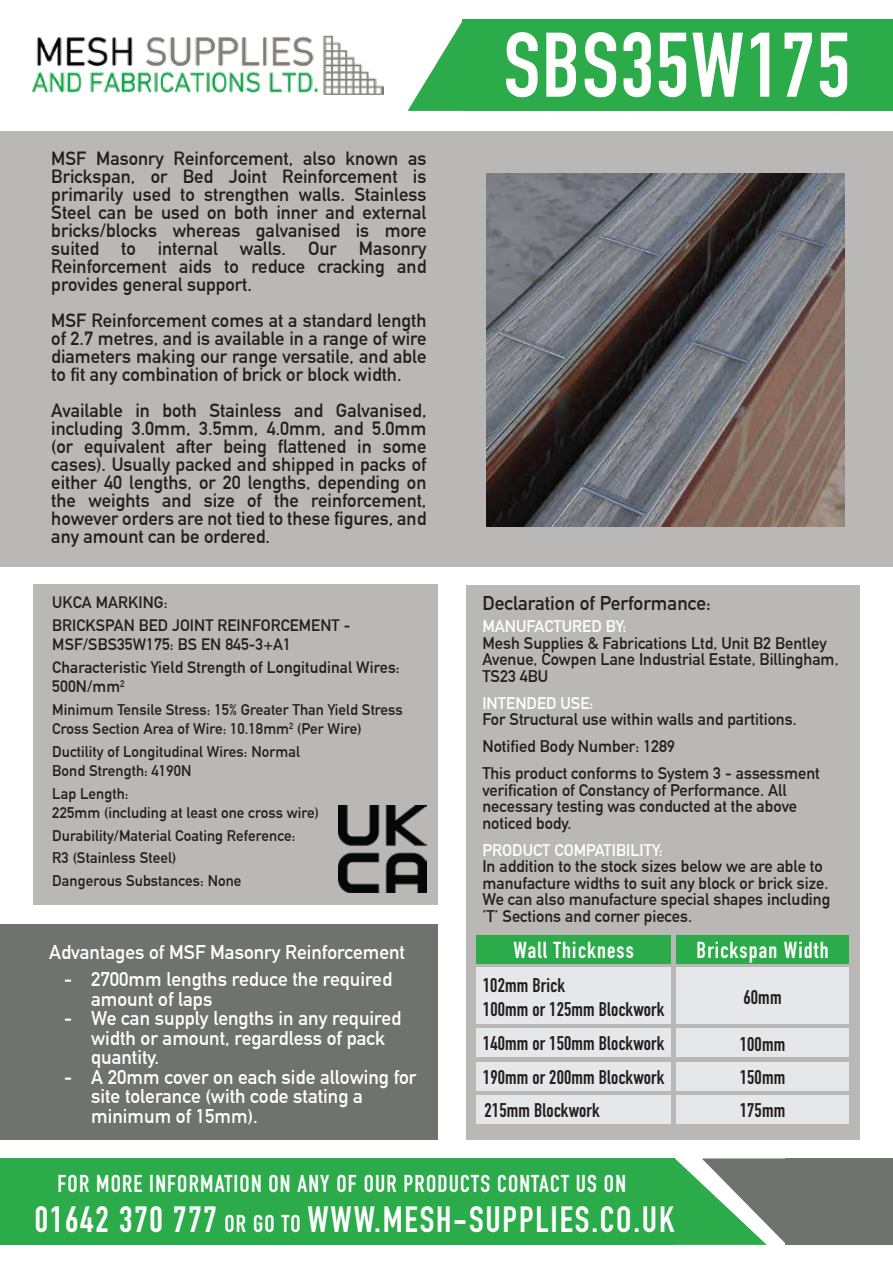
<style>
.page{position:relative;width:893px;height:1263px;background:#fff}
.page>*{position:absolute;margin:0;border:0;box-sizing:border-box;transform-origin:0 0}
.t1{font:700 90px "DIN Condensed";letter-spacing:.02em;color:#fff}
.t2{font:700 36px "DIN Condensed";letter-spacing:.05em;color:#fff}
.t3{font:700 24px "DIN Condensed";letter-spacing:.05em;color:#fff}
.t4{font:700 22.8px "DIN Condensed";letter-spacing:.05em;color:#fff}
.t5{font:700 19.5px/19.5px "DIN Alternate";color:#fff}
.t6{font:700 19.5px/33.9px "DIN Condensed";letter-spacing:.01em;color:#231f20;text-align:justify}
.t7{font:700 19.5px "DIN Alternate";color:#231f20}
.t8{font:700 18.75px/18px "DIN Alternate";color:#231f20;text-align:justify}
.t9{font:700 16.5px/16.5px "DIN Alternate";color:#231f20}
.t10{font:700 16.5px "DIN Alternate";color:#fff}
.t11{font:700 16.2px/22.5px "DIN Alternate";letter-spacing:.005em;color:#231f20}
.t12{font:700 15.15px/19.5px "DIN Alternate";letter-spacing:.005em;color:#231f20}
.s1{font-size:24px}
</style>
<div class="page">
<div style="left:0;top:131px;width:893px;height:435px;background:#bab7b7"></div>
<div style="left:462px;top:19px;width:431px;height:92px;background:#2bab4a"></div>
<div style="left:466px;top:585px;width:393px;height:554px;background:#bab7b7"></div>
<svg style="left:408px;top:22px;width:54px;height:89px"></svg>
<div style="left:0;top:1158px;width:675px;height:87px;background:#2bab4a"></div>
<svg style="left:675px;top:1158px;width:110px;height:87px"></svg>
<div style="left:785px;top:1158px;width:108px;height:87px;background:#6e746d"></div>
<div style="left:33px;top:585px;width:405px;height:320px;background:#bab7b7"></div>
<div style="left:0;top:924px;width:438px;height:215px;background:#6e746d"></div>
<img style="left:339px;top:805px;width:87px;height:88px">
<div style="left:477px;top:995px;width:194px;height:28px;background:#e6e7e8"></div>
<div style="left:477px;top:1028px;width:194px;height:29px;background:#e6e7e8"></div>
<div style="left:477px;top:1062px;width:194px;height:28px;background:#e6e7e8"></div>
<div style="left:477px;top:1095px;width:194px;height:28px;background:#e6e7e8"></div>
<div style="left:477px;top:967px;width:194px;height:29px;background:#e6e7e8"></div>
<div style="left:477px;top:935px;width:194px;height:28px;background:#2bab4a"></div>
<div style="left:676px;top:935px;width:173px;height:28px;background:#2bab4a"></div>
<div style="left:676px;top:967px;width:173px;height:29px;background:#e6e7e8"></div>
<div style="left:676px;top:995px;width:173px;height:28px;background:#e6e7e8"></div>
<div style="left:676px;top:1028px;width:173px;height:29px;background:#e6e7e8"></div>
<div style="left:676px;top:1062px;width:173px;height:28px;background:#e6e7e8"></div>
<div style="left:676px;top:1095px;width:173px;height:28px;background:#e6e7e8"></div>
<img style="left:32px;top:35px;width:351px;height:60px">
<img style="left:487px;top:174px;width:358px;height:353px">
<p class="t8" style="left:51px;top:148px;width:377px">MSF Masonry Reinforcement, also known as Brickspan, or Bed Joint Reinforcement is primarily used to strengthen walls. Stainless Steel can be used on both inner and external bricks/blocks whereas galvanised is more suited to internal walls. Our Masonry Reinforcement aids to reduce cracking and provides general support.</p>
<p class="t8" style="left:51px;top:310px;width:377px">MSF Reinforcement comes at a standard length of 2.7 metres, and is available in a range of wire diameters making our range versatile, and able to fit any combination of brick or block width.</p>
<p class="t8" style="left:51px;top:400px;width:377px">Available in both Stainless and Galvanised, including 3.0mm, 3.5mm, 4.0mm, and 5.0mm (or equivalent after being flattened in some cases). Usually packed and shipped in packs of either 40 lengths, or 20 lengths, depending on the weights and size of the reinforcement, however orders are not tied to these figures, and any amount can be ordered.</p>
<p class="t11" style="left:52px;top:590px;width:299px">UKCA MARKING:<br>BRICKSPAN BED JOINT REINFORCEMENT -</p>
<p class="t11" style="left:52px;top:632px;width:349px">MSF/SBS35W175: BS EN 845-3+A1<br>Characteristic Yield Strength of Longitudinal Wires:</p>
<p class="t11" style="left:52px;top:674px;width:74px">500N/mm<sup>2</sup></p>
<p class="t12" style="left:52px;top:699px;width:352px">Minimum Tensile Stress: 15% Greater Than Yield Stress<br>Cross Section Area of Wire: 10.18mm<sup>2</sup> (Per Wire)</p>
<p class="t12" style="left:52px;top:741px;width:249px">Ductility of Longitudinal Wires: Normal<br>Bond Strength: 4190N</p>
<p class="t12" style="left:52px;top:783px;width:268px">Lap Length:<br>225mm (including at least one cross wire)</p>
<p class="t12" style="left:52px;top:823px;width:245px;line-height:22.5px">Durability/Material Coating Reference:<br>R3 (Stainless Steel)<br>Dangerous Substances: None</p>
<p class="t5" style="left:49px;top:941px;width:357px">Advantages of MSF Masonry Reinforcement</p>
<p class="t5" style="left:91px;top:968px;width:302px;text-indent:-27px">- 2700mm lengths reduce the required amount of laps</p>
<p class="t5" style="left:91px;top:1007px;width:312px;text-indent:-27px">- We can supply lengths in any required width or amount, regardless of pack quantity.</p>
<p class="t5" style="left:91px;top:1066px;width:327px;text-indent:-27px">- A 20mm cover on each side allowing for site tolerance (with code stating a minimum of 15mm).</p>
<h1 class="t1" style="left:504px;top:5px;width:348px">SBS35W175</h1>
<p class="t7" style="left:482px;top:588px;width:230px">Declaration of Performance:</p>
<p class="t10" style="left:482px;top:614px;width:146px">MANUFACTURED BY:</p>
<p class="t9" style="left:482px;top:634px;width:358px">Mesh Supplies &amp; Fabrications Ltd, Unit B2 Bentley<br>Avenue, Cowpen Lane Industrial Estate, Billingham,<br>TS23 4BU</p>
<p class="t10" style="left:482px;top:690px;width:113px">INTENDED USE:</p>
<p class="t9" style="left:482px;top:705px;width:339px;line-height:27px">For Structural use within walls and partitions.<br>Notified Body Number: 1289<br>This product conforms to System 3 - assessment</p>
<p class="t9" style="left:482px;top:781px;width:316px">verification of Constancy of Performance. All necessary testing was conducted at the above noticed body.</p>
<p class="t10" style="left:482px;top:837px;width:182px">PRODUCT COMPATIBILITY:</p>
<p class="t9" style="left:482px;top:857px;width:349px">In addition to the stock sizes below we are able to manufacture widths to suit any block or brick size.<br>We can also manufacture special shapes including ’T’ Sections and corner pieces.</p>
<p class="t4" style="left:513px;top:935px;width:122px">Wall Thickness</p>
<p class="t4" style="left:696px;top:935px;width:134px">Brickspan Width</p>
<p class="t6" style="left:743px;top:980px;width:40px">60mm</p>
<p class="t6" style="left:740px;top:1027px;width:47px;line-height:33.3px">100mm 150mm 175mm</p>
<p class="t6" style="left:483px;top:968px;width:84px">102mm Brick</p>
<p class="t6" style="left:483px;top:992px;width:183px">100mm or 125mm Blockwork</p>
<p class="t6" style="left:483px;top:1026px;width:183px">140mm or 150mm Blockwork 190mm or 200mm Blockwork 215mm Blockwork</p>
<p class="t3" style="left:58px;top:1167px;width:570px">FOR MORE INFORMATION ON ANY OF OUR PRODUCTS CONTACT US ON</p>
<h2 class="t2" style="left:35px;top:1195px;width:641px">01642 370 777 <span class="s1">OR GO TO</span> WWW.MESH-SUPPLIES.CO.UK</h2>
</div>
